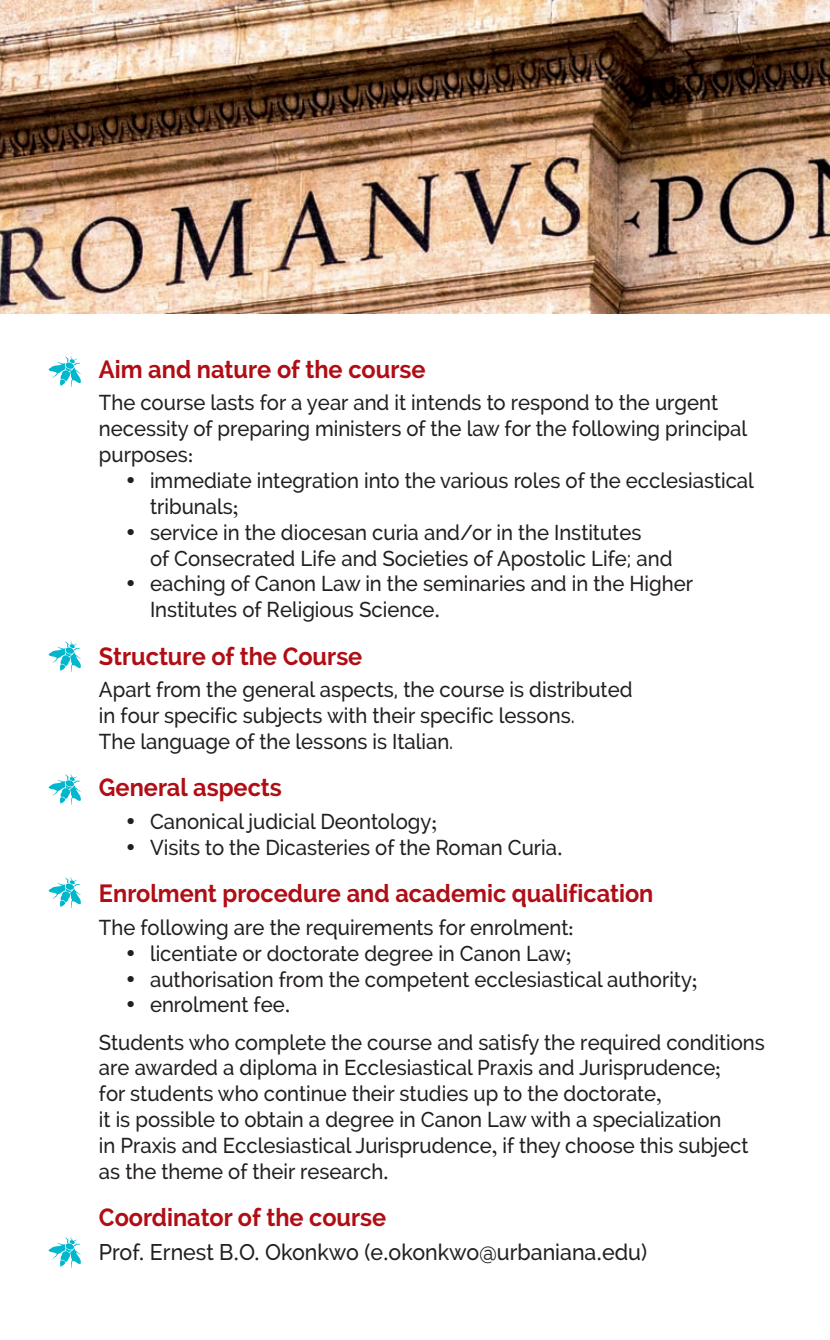
<style>
.page{position:relative;width:830px;height:1340px;background:#fff}
.page>*{position:absolute;margin:0;border:0;box-sizing:border-box;transform-origin:0 0}
.t1{font:700 24.75px "Raleway";color:#b00d15;scale:.95 1}
.t2{font:500 22.5px "Raleway";color:#231f20;scale:.95 1}
.t3{font:500 21.38px/25.9px "Raleway";color:#231f20;scale:.95 1}
.s1{font-family:"Sabon";font-weight:400}
.s2{font-family:"Swiss 721 BT";font-weight:700}
.s3{font-family:"Sabon";font-weight:400;font-size:21.38px}
</style>
<div class="page">
<svg style="left:49px;top:356px;width:32px;height:31px"></svg>
<svg style="left:49px;top:641px;width:32px;height:31px"></svg>
<svg style="left:49px;top:774px;width:32px;height:30px"></svg>
<svg style="left:49px;top:877px;width:32px;height:31px"></svg>
<svg style="left:49px;top:1237px;width:32px;height:30px"></svg>
<img style="left:0;top:0;width:829px;height:313px">
<p class="t1" style="left:99px;top:359px;width:345px">Aim and nature of the course</p>
<p class="t3" style="left:99px;top:392px;width:683px">The course lasts for a year and it intends to respond to the urgent necessity of preparing ministers of the law for the following principal purposes<span class="s1">:</span></p>
<p class="t3" style="left:150px;top:469px;width:637px;text-indent:-26px"><span class="s2">•</span> immediate integration into the various roles of the ecclesiastical tribunals<span class="s1">;</span></p>
<p class="t3" style="left:150px;top:521px;width:551px;text-indent:-26px"><span class="s2">•</span> service in the diocesan curia and/or in the Institutes<br>of Consecrated Life and Societies of Apostolic Life; and</p>
<p class="t3" style="left:150px;top:573px;width:573px;text-indent:-26px"><span class="s2">•</span> eaching of Canon Law in the seminaries and in the Higher<br>Institutes of Religious Science<span class="s1">.</span></p>
<p class="t1" style="left:99px;top:646px;width:279px">Structure of the Course</p>
<p class="t3" style="left:99px;top:679px;width:563px">Apart from the general aspects, the course is distributed in four specific subjects with their specific lessons.<br>The language of the lessons is Italian.</p>
<p class="t1" style="left:99px;top:778px;width:194px">General aspects</p>
<p class="t3" style="left:124px;top:810px;width:330px"><span class="s2">•</span> Canonical judicial Deontology<span class="s1">;</span></p>
<p class="t3" style="left:124px;top:836px;width:462px"><span class="s2">•</span> Visits to the Dicasteries of the Roman Curia<span class="s1">.</span></p>
<p class="t1" style="left:99px;top:884px;width:585px">Enrolment procedure and academic qualification</p>
<p class="t3" style="left:99px;top:916px;width:501px">The following are the requirements for enrolment<span class="s1">:</span></p>
<p class="t3" style="left:124px;top:942px;width:472px"><span class="s2">•</span> licentiate or doctorate degree in Canon Law<span class="s1">;</span></p>
<p class="t3" style="left:124px;top:968px;width:604px"><span class="s2">•</span> authorisation from the competent ecclesiastical authority<span class="s1">;</span></p>
<p class="t3" style="left:99px;top:988px;width:702px;line-height:37.1px;text-indent:26px"><span class="s2">•</span> enrolment fee<span class="s1">.<br></span>Students who complete the course and satisfy the required conditions</p>
<p class="t3" style="left:99px;top:1057px;width:684px">are awarded a diploma in Ecclesiastical Praxis and Jurisprudence<span class="s1">; </span>for students who continue their studies up to the doctorate<span class="s1">,<br></span>it is possible to obtain a degree in Canon Law with a specialization<br>in Praxis and Ecclesiastical Jurisprudence<span class="s1">,</span> if they choose this subject as the theme of their research<span class="s1">.</span></p>
<p class="t1" style="left:99px;top:1208px;width:304px">Coordinator of the course</p>
<p class="t2" style="left:99px;top:1243px;width:578px">Prof<span class="s3">.</span> Ernest B<span class="s3">.</span>O<span class="s3">.</span> Okonkwo (e<span class="s3">.</span>okonkwo@urbaniana<span class="s3">.</span>edu)</p>
</div>
